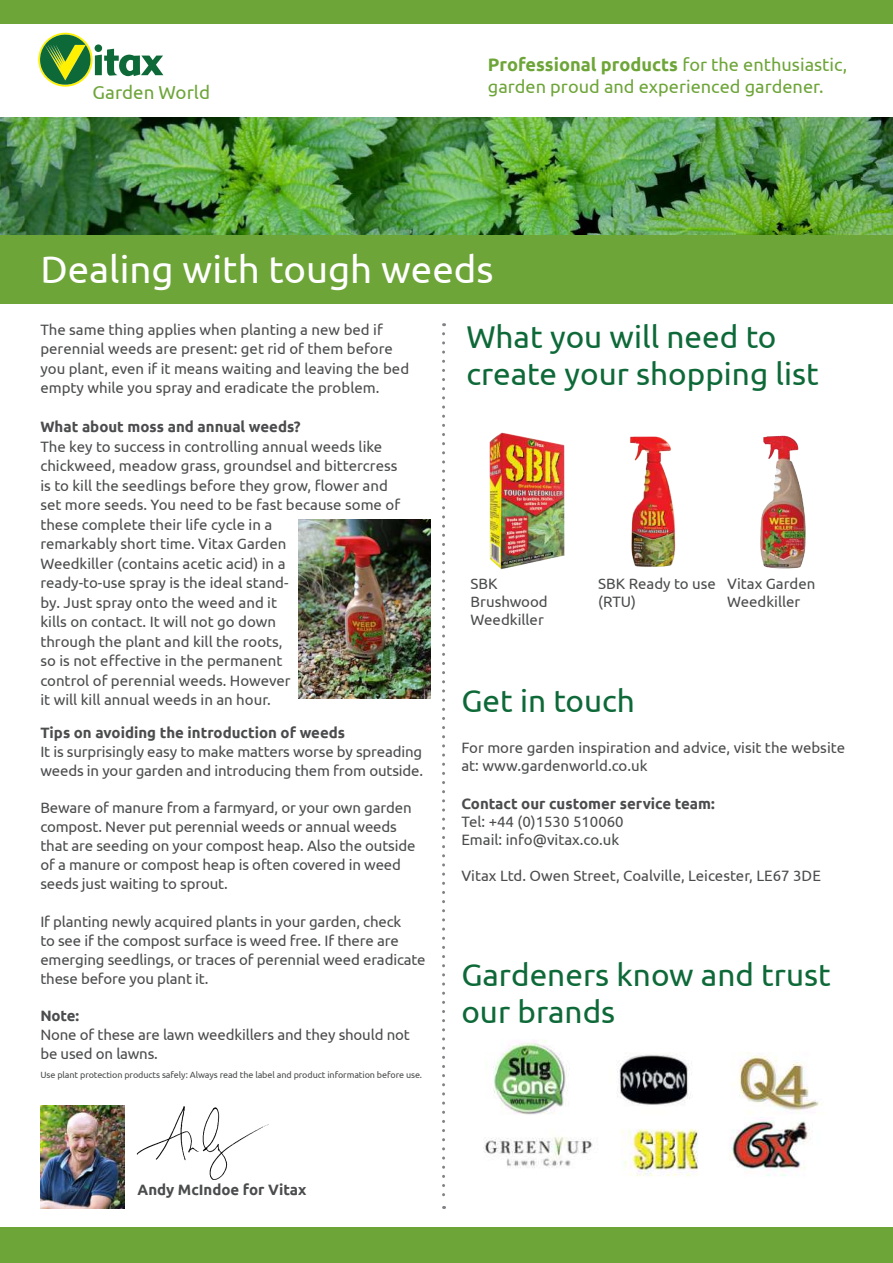
<style>
.page{position:relative;width:893px;height:1263px;background:#fff}
.page>*{position:absolute;margin:0;border:0;box-sizing:border-box;transform-origin:0 0}
.t1{font:38.4px "Ubuntu";color:#fff}
.t2{font:31.5px/37.8px "Ubuntu";color:#0e6938}
.t3{font:18.75px "Ubuntu";color:#6ea539}
.t4{font:18.15px/21.8px "Ubuntu";color:#6ea539}
.t5{font:15px/19.5px "Ubuntu";color:#4b4c4d}
.t6{font:700 15px "Ubuntu";color:#4b4c4d}
.t7{font:9px "Ubuntu";letter-spacing:-.01em;color:#4b4c4d}
.s1{font-weight:700}
</style>
<div class="page">
<img style="left:0;top:117px;width:893px;height:118px">
<svg style="left:442px;top:334px;width:3px;height:875px"></svg>
<img style="left:137px;top:1106px;width:132px;height:74px">
<img style="left:40px;top:1105px;width:84px;height:104px">
<div style="left:0;top:0;width:893px;height:23px;background:#6ea539"></div>
<svg style="left:39px;top:32px;width:124px;height:54px"></svg>
<div style="left:95px;top:44px;width:7px;height:8px;background:#0e6938;border-radius:50%"></div>
<div style="left:0;top:235px;width:893px;height:68px;background:#6ea539"></div>
<div style="left:0;top:1227px;width:893px;height:36px;background:#6ea539"></div>
<img style="left:298px;top:520px;width:132px;height:179px">
<img style="left:489px;top:432px;width:76px;height:138px">
<img style="left:630px;top:436px;width:46px;height:131px">
<img style="left:760px;top:435px;width:46px;height:134px">
<img style="left:483px;top:1040px;width:340px;height:137px">
<p class="t3" style="left:93px;top:81px;width:119px">Garden World</p>
<p class="t4" style="left:488px;top:54px;width:361px"><span class="s1">Professional products</span> for the enthusiastic, garden proud and experienced gardener.</p>
<h1 class="t1" style="left:40px;top:246px;width:455px">Dealing with tough weeds</h1>
<p class="t5" style="left:40px;top:319px;width:370px">The same thing applies when planting a new bed if perennial weeds are present: get rid of them before you plant, even if it means waiting and leaving the bed empty while you spray and eradicate the problem.</p>
<p class="t6" style="left:40px;top:418px;width:262px">What about moss and annual weeds?</p>
<p class="t5" style="left:40px;top:436px;width:361px">The key to success in controlling annual weeds like chickweed, meadow grass, groundsel and bittercress is to kill the seedlings before they grow, flower and set more seeds. You need to be fast because some of these complete their life cycle in a<br>remarkably short time. Vitax Garden<br>Weedkiller (contains acetic acid) in a<br>ready-to-use spray is the ideal stand-<br>by. Just spray onto the weed and it<br>kills on contact. It will not go down<br>through the plant and kill the roots,<br>so is not effective in the permanent<br>control of perennial weeds. However<br>it will kill annual weeds in an hour.</p>
<p class="t6" style="left:40px;top:723px;width:306px">Tips on avoiding the introduction of weeds</p>
<p class="t5" style="left:40px;top:741px;width:384px;line-height:18.9px">It is surprisingly easy to make matters worse by spreading weeds in your garden and introducing them from outside.</p>
<p class="t5" style="left:40px;top:798px;width:377px;line-height:18.9px">Beware of manure from a farmyard, or your own garden compost. Never put perennial weeds or annual weeds that are seeding on your compost heap. Also the outside of a manure or compost heap is often covered in weed seeds just waiting to sprout.</p>
<p class="t5" style="left:40px;top:911px;width:387px;line-height:18.9px">If planting newly acquired plants in your garden, check<br>to see if the compost surface is weed free. If there are emerging seedlings, or traces of perennial weed eradicate these before you plant it.</p>
<p class="t6" style="left:40px;top:1007px;width:40px">Note:</p>
<p class="t5" style="left:40px;top:1025px;width:371px;line-height:18.9px">None of these are lawn weedkillers and they should not be used on lawns.</p>
<p class="t7" style="left:40px;top:1069px;width:383px">Use plant protection products safely: Always read the label and product information before use.</p>
<h2 class="t2" style="left:466px;top:317px;width:354px">What you will need to create your shopping list</h2>
<p class="t5" style="left:471px;top:574px;width:79px;line-height:18px">SBK<br>Brushwood<br>Weedkiller</p>
<p class="t5" style="left:598px;top:574px;width:119px;line-height:18px">SBK Ready to use (RTU)</p>
<p class="t5" style="left:727px;top:574px;width:90px;line-height:18px">Vitax Garden<br>Weedkiller</p>
<h2 class="t2" style="left:461px;top:681px;width:175px">Get in touch</h2>
<p class="t5" style="left:461px;top:738px;width:385px;line-height:18px">For more garden inspiration and advice, visit the website at: www.gardenworld.co.uk</p>
<p class="t6" style="left:461px;top:795px;width:255px">Contact our customer service team:</p>
<p class="t5" style="left:461px;top:812px;width:164px;line-height:18px">Tel: +44 (0)1530 510060<br>Email: info@vitax.co.uk</p>
<p class="t5" style="left:461px;top:865px;width:361px">Vitax Ltd. Owen Street, Coalville, Leicester, LE67 3DE</p>
<h2 class="t2" style="left:461px;top:954px;width:371px">Gardeners know and trust our brands</h2>
<p class="t6" style="left:138px;top:1180px;width:170px">Andy McIndoe for Vitax</p>
</div>
